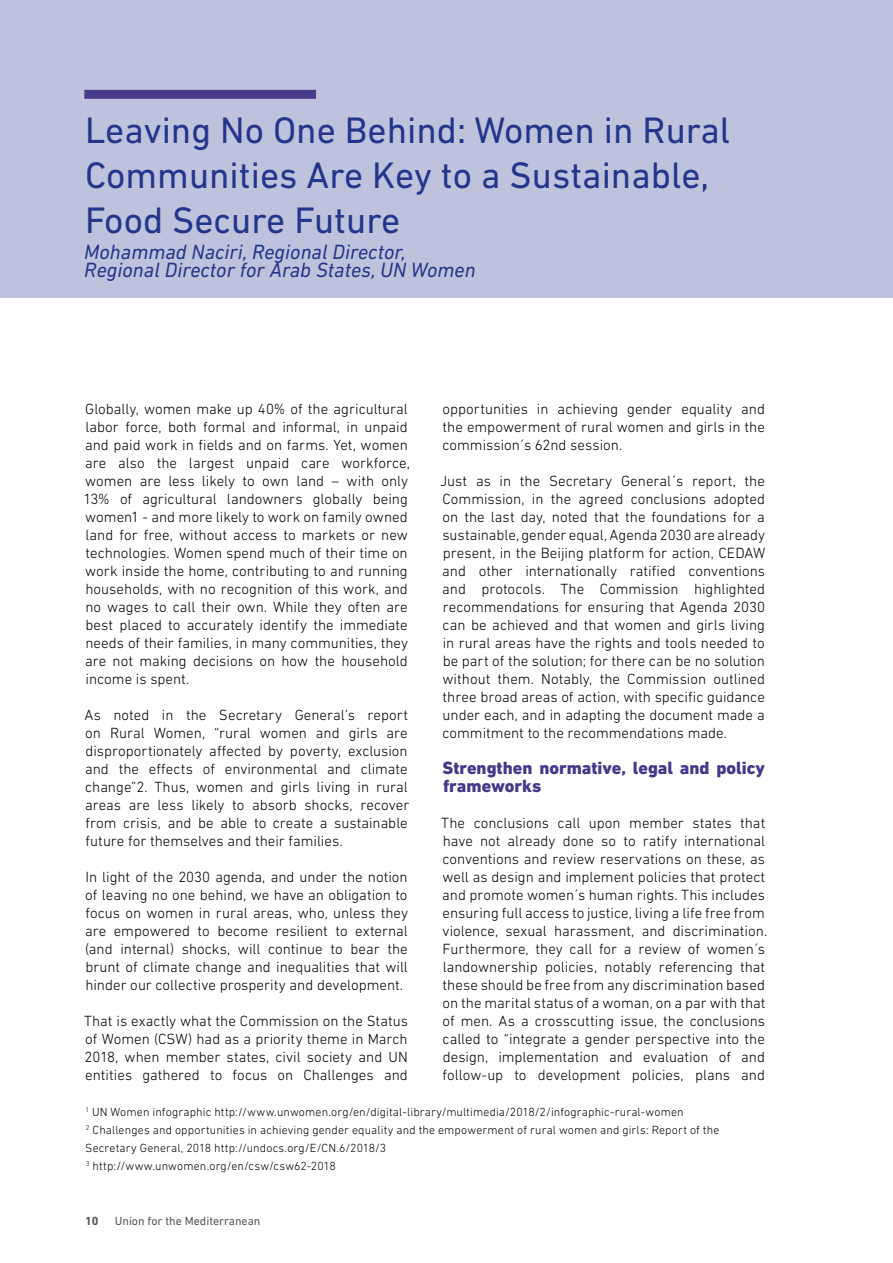
<style>
.page{position:relative;width:893px;height:1263px;background:#fff}
.page>*{position:absolute;margin:0;border:0;box-sizing:border-box;transform-origin:0 0}
.t1{font:37.5px/45px "DIN Next LT Pro";color:#26358c}
.t2{font:italic 21px/18px "DIN Next LT Pro";color:#26358c}
.t3{font:800 18px/18px "DIN Next LT Pro";color:#46398b}
.t4{font:300 15px/18px "DIN Next LT Pro";color:#000;text-align:justify}
.t5{font:300 12px/18px "DIN Next LT Pro";letter-spacing:.01em;color:#000}
.t6{font:12px "DIN Next LT Pro";color:#575756}
.t7{font:700 12px "DIN Next LT Pro";color:#575756}
</style>
<div class="page">
<div style="left:0;top:0;width:893px;height:297px;background:#bec2dc"></div>
<div style="left:84px;top:90px;width:232px;height:9px;background:#483b8b"></div>
<h1 class="t1" style="left:85px;top:108px;width:647px">Leaving No One Behind: Women in Rural<br>Communities Are Key to a Sustainable,<br>Food Secure Future</h1>
<h2 class="t2" style="left:84px;top:242px;width:393px">Mohammad Naciri, Regional Director,<br>Regional Director for Arab States, UN Women</h2>
<p class="t4" style="left:84px;top:400px;width:328px;text-align:left">Globally, women make up 40% of the agricultural labor force, both formal and informal, in unpaid and paid work in fields and on farms. Yet, women are also the largest unpaid care workforce, women are less likely to own land – with only 13% of agricultural landowners globally being women1 - and more likely to work on family owned land for free, without access to markets or new technologies. Women spend much of their time on work inside the home, contributing to and running households, with no recognition of this work, and no wages to call their own. While they often are best placed to accurately identify the immediate needs of their families, in many communities, they are not making decisions on how the household income is spent.</p>
<p class="t4" style="left:84px;top:706px;width:326px">As noted in the Secretary General’s report on Rural Women, “rural women and girls are disproportionately affected by poverty, exclusion and the effects of environmental and climate change”2. Thus, women and girls living in rural areas are less likely to absorb shocks, recover from crisis, and be able to create a sustainable future for themselves and their families.</p>
<p class="t4" style="left:85px;top:868px;width:325px">In light of the 2030 agenda, and under the notion of leaving no one behind, we have an obligation to focus on women in rural areas, who, unless they are empowered to become resilient to external (and internal) shocks, will continue to bear the brunt of climate change and inequalities that will hinder our collective prosperity and development.</p>
<p class="t4" style="left:84px;top:1012px;width:325px">That is exactly what the Commission on the Status of Women (CSW) had as a priority theme in March 2018, when member states, civil society and UN entities gathered to focus on Challenges and</p>
<p class="t5" style="left:85px;top:1103px;width:636px"><sup>1</sup> UN Women infographic http://www.unwomen.org/en/digital-library/multimedia/2018/2/infographic-rural-women<br><sup>2</sup> Challenges and opportunities in achieving gender equality and the empowerment of rural women and girls: Report of the Secretary General, 2018 http://undocs.org/E/CN.6/2018/3<br><sup>3</sup> http://www.unwomen.org/en/csw/csw62-2018</p>
<p class="t4" style="left:442px;top:400px;width:324px">opportunities in achieving gender equality and the empowerment of rural women and girls in the commission´s 62nd session.</p>
<p class="t4" style="left:440px;top:472px;width:327px">Just as in the Secretary General´s report, the Commission, in the agreed conclusions adopted on the last day, noted that the foundations for a sustainable, gender equal, Agenda 2030 are already present, in the Beijing platform for action, CEDAW and other internationally ratified conventions and protocols. The Commission highlighted recommendations for ensuring that Agenda 2030 can be achieved and that women and girls living in rural areas have the rights and tools needed to be part of the solution; for there can be no solution without them. Notably, the Commission outlined three broad areas of action, with specific guidance under each, and in adapting the document made a commitment to the recommendations made.</p>
<p class="t3" style="left:443px;top:759px;width:324px">Strengthen normative, legal and policy frameworks</p>
<p class="t4" style="left:441px;top:814px;width:327px;text-align:left">The conclusions call upon member states that have not already done so to ratify international conventions and review reservations on these, as well as design and implement policies that protect and promote women´s human rights. This includes ensuring full access to justice, living a life free from violence, sexual harassment, and discrimination.<br>Furthermore, they call for a review of women´s landownership policies, notably referencing that these should be free from any discrimination based on the marital status of a woman, on a par with that of men. As a crosscutting issue, the conclusions called to “integrate a gender perspective into the design, implementation and evaluation of and follow-up to development policies, plans and</p>
<p class="t7" style="left:85px;top:1214px;width:15px">10</p>
<p class="t6" style="left:115px;top:1214px;width:147px">Union for the Mediterranean</p>
</div>
